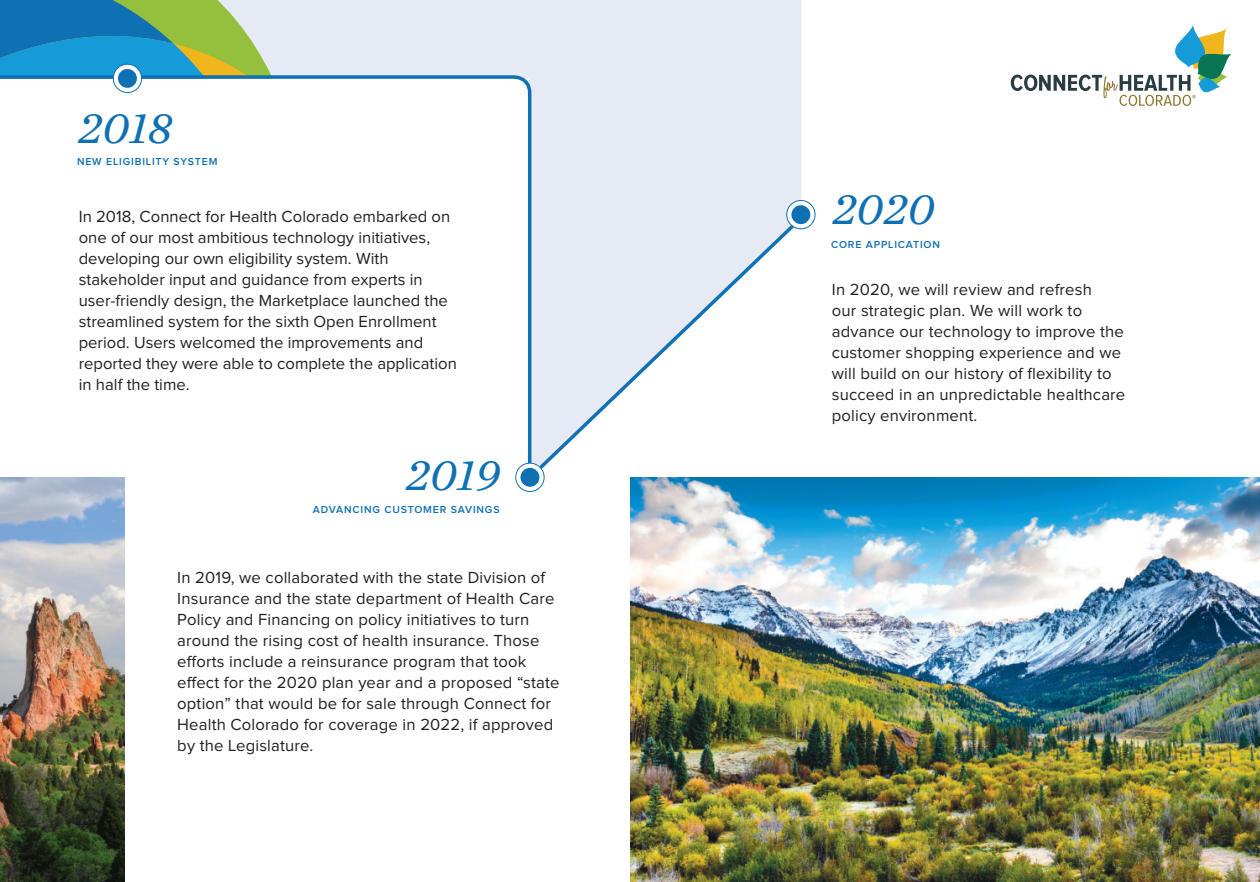
<style>
.page{position:relative;width:1260px;height:882px;background:#fff}
.page>*{position:absolute;margin:0;border:0;box-sizing:border-box;transform-origin:0 0}
.t1{font:italic 46.2px "Chronicle Text G1";color:#1070b4}
.t2{font:16.62px/21px "Proxima Nova";letter-spacing:.01em;color:#231f20}
.t3{font:600 10.5px "Proxima Nova";letter-spacing:.08em;color:#1070b4}
</style>
<div class="page">
<div style="left:630px;top:0;width:171px;height:216px;background:#e5eaf5"></div>
<svg style="left:0;top:0;width:523px;height:74px;background:#99c3c7"></svg>
<img style="left:630px;top:477px;width:630px;height:405px">
<div style="left:529px;top:0;width:101px;height:478px;background:#e5eaf5"></div>
<svg style="left:0;top:74px;width:532px;height:410px"></svg>
<svg style="left:113px;top:64px;width:29px;height:29px"></svg>
<div style="left:113px;top:64px;width:29px;height:29px;border:1px solid #1070b4;border-radius:50%"></div>
<div style="left:118px;top:69px;width:19px;height:19px;background:#1070b4;border-radius:50%"></div>
<img style="left:0;top:477px;width:125px;height:405px">
<svg style="left:1011px;top:25px;width:220px;height:81px"></svg>
<svg style="left:526px;top:216px;width:277px;height:265px"></svg>
<svg style="left:516px;top:463px;width:28px;height:28px"></svg>
<div style="left:515px;top:463px;width:30px;height:29px;border:1px solid #1070b4;border-radius:50%"></div>
<div style="left:521px;top:468px;width:18px;height:19px;background:#1070b4;border-radius:50%"></div>
<svg style="left:787px;top:200px;width:28px;height:29px"></svg>
<div style="left:786px;top:200px;width:29px;height:29px;border:1px solid #1070b4;border-radius:50%"></div>
<div style="left:791px;top:205px;width:19px;height:19px;background:#1070b4;border-radius:50%"></div>
<h1 class="t1" style="left:78px;top:92px;width:96px">2018</h1>
<p class="t3" style="left:77px;top:157px;width:142px">NEW ELIGIBILITY SYSTEM</p>
<p class="t2" style="left:79px;top:207px;width:380px">In 2018, Connect for Health Colorado embarked on one of our most ambitious technology initiatives, developing our own eligibility system. With stakeholder input and guidance from experts in user-friendly design, the Marketplace launched the streamlined system for the sixth Open Enrollment period. Users welcomed the improvements and reported they were able to complete the application in half the time.</p>
<h1 class="t1" style="left:406px;top:439px;width:97px">2019</h1>
<p class="t3" style="left:313px;top:505px;width:188px">ADVANCING CUSTOMER SAVINGS</p>
<p class="t2" style="left:177px;top:568px;width:384px">In 2019, we collaborated with the state Division of Insurance and the state department of Health Care Policy and Financing on policy initiatives to turn around the rising cost of health insurance. Those efforts include a reinsurance program that took effect for the 2020 plan year and a proposed “state option” that would be for sale through Connect for Health Colorado for coverage in 2022, if approved by the Legislature.</p>
<h1 class="t1" style="left:832px;top:173px;width:104px">2020</h1>
<p class="t3" style="left:831px;top:239px;width:110px">CORE APPLICATION</p>
<p class="t2" style="left:832px;top:280px;width:295px">In 2020, we will review and refresh<br>our strategic plan. We will work to advance our technology to improve the customer shopping experience and we will build on our history of flexibility to succeed in an unpredictable healthcare policy environment.</p>
</div>
